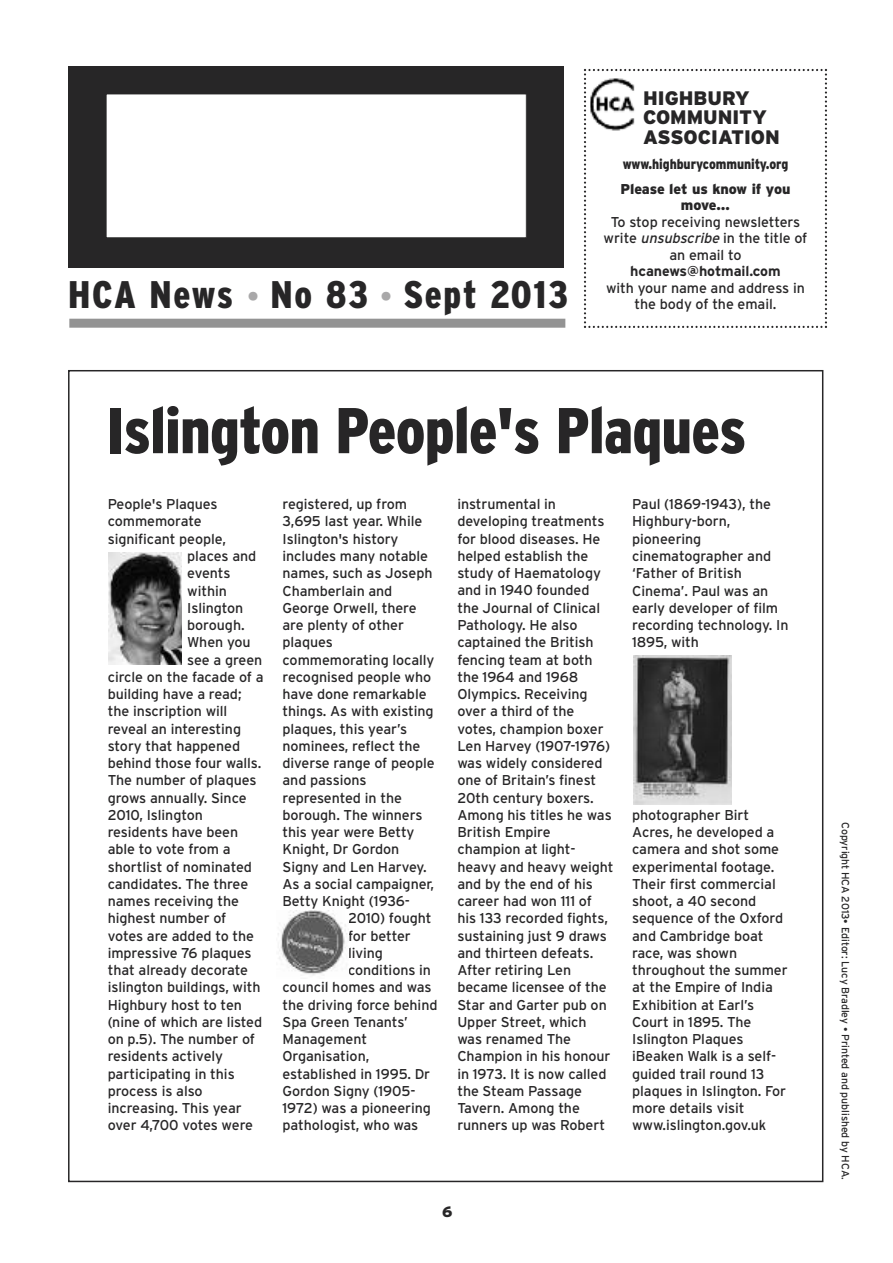
<style>
.page{position:relative;width:893px;height:1263px;background:#fff}
.page>*{position:absolute;margin:0;border:0;box-sizing:border-box;transform-origin:0 0}
.t1{font:900 condensed 64.5px "Interstate";letter-spacing:-.01em;color:#272627}
.t2{font:900 condensed 38.4px "Interstate";letter-spacing:.04em;color:#272627}
.t3{font:900 19.5px/19.5px "Interstate";color:#272627}
.t4{font:900 15px "Interstate";color:#272627}
.t5{font:14.25px/17.2px "Interstate";letter-spacing:-.005em;color:#272627}
.t6{font:900 14.25px/25px "Interstate";letter-spacing:-.005em;color:#272627;scale:.85 1}
.t7{font:700 14.25px "Interstate";letter-spacing:-.005em;color:#272627}
.t8{font:14.25px "Interstate";letter-spacing:-.025em;color:#272627}
.t9{font:900 14.25px "Interstate";letter-spacing:-.005em;color:#272627}
.t10{font:10.5px "Interstate";letter-spacing:-.005em;color:#272627}
.s1{font-size:24px;color:#a9a8a9}
.s2{font-style:italic}
</style>
<div class="page">
<svg style="left:584px;top:69px;width:243px;height:259px"></svg>
<img style="left:590px;top:78px;width:47px;height:54px">
<div style="left:68px;top:66px;width:495px;height:202px;background:#272627"></div>
<div style="left:106px;top:94px;width:420px;height:144px;background:#fff"></div>
<div style="left:106px;top:94px;width:421px;height:144px;border:1px solid #272627"></div>
<div style="left:69px;top:319px;width:496px;height:9px;background:#939393"></div>
<img style="left:109px;top:553px;width:72px;height:111px">
<img style="left:278px;top:911px;width:69px;height:65px">
<img style="left:634px;top:655px;width:97px;height:150px">
<h2 class="t2" style="left:68px;top:272px;width:502px">HCA News <span class="s1">•</span> No 83 <span class="s1">•</span> Sept 2013</h2>
<h3 class="t3" style="left:643px;top:88px;width:138px">HIGHBURY<br>COMMUNITY<br>ASSOCIATION</h3>
<p class="t6" style="left:620px;top:151px;width:201px">www.highburycommunity.org<br>Please let us know if you</p>
<p class="t9" style="left:681px;top:197px;width:51px">move…</p>
<p class="t5" style="left:604px;top:214px;width:205px;line-height:16.5px;text-align:center">To stop receiving newsletters write <span class="s2">unsubscribe</span>in the title of an email to</p>
<p class="t7" style="left:630px;top:263px;width:152px">hcanews@hotmail.com</p>
<p class="t5" style="left:606px;top:279px;width:200px">with your name and address in</p>
<p class="t5" style="left:635px;top:296px;width:143px">the body of the email.</p>
<h1 class="t1" style="left:106px;top:393px;width:641px">Islington People's Plaques</h1>
<p class="t5" style="left:108px;top:496px;width:112px">People's Plaques</p>
<p class="t5" style="left:108px;top:513px;width:96px">commemorate</p>
<p class="t5" style="left:108px;top:530px;width:120px">significant people,</p>
<p class="t5" style="left:187px;top:547px;width:71px">places and</p>
<p class="t5" style="left:187px;top:565px;width:45px">events</p>
<p class="t5" style="left:187px;top:582px;width:41px">within</p>
<p class="t5" style="left:187px;top:599px;width:58px">Islington</p>
<p class="t5" style="left:187px;top:616px;width:59px">borough.</p>
<p class="t5" style="left:187px;top:634px;width:65px">When you</p>
<p class="t5" style="left:187px;top:651px;width:77px">see a green</p>
<p class="t5" style="left:108px;top:668px;width:157px">circle on the facade of a</p>
<p class="t5" style="left:108px;top:685px;width:135px">building have a read;</p>
<p class="t5" style="left:108px;top:703px;width:121px">the inscription will</p>
<p class="t5" style="left:108px;top:720px;width:135px">reveal an interesting</p>
<p class="t5" style="left:108px;top:737px;width:134px">story that happened</p>
<p class="t5" style="left:108px;top:754px;width:155px">behind those four walls.</p>
<p class="t5" style="left:108px;top:772px;width:150px">The number of plaques</p>
<p class="t5" style="left:108px;top:789px;width:141px">grows annually. Since</p>
<p class="t5" style="left:108px;top:806px;width:97px">2010, Islington</p>
<p class="t5" style="left:108px;top:823px;width:132px">residents have been</p>
<p class="t5" style="left:108px;top:841px;width:125px">able to vote from a</p>
<p class="t5" style="left:108px;top:858px;width:146px">shortlist of nominated</p>
<p class="t5" style="left:108px;top:875px;width:142px">candidates. The three</p>
<p class="t5" style="left:108px;top:892px;width:133px">names receiving the</p>
<p class="t5" style="left:108px;top:910px;width:120px">highest number of</p>
<p class="t5" style="left:108px;top:927px;width:148px">votes are added to the</p>
<p class="t5" style="left:108px;top:944px;width:146px">impressive 76 plaques</p>
<p class="t5" style="left:108px;top:961px;width:142px">that already decorate</p>
<p class="t5" style="left:108px;top:979px;width:154px">islington buildings, with</p>
<p class="t5" style="left:108px;top:996px;width:136px">Highbury host to ten</p>
<p class="t5" style="left:108px;top:1013px;width:156px">(nine of which are listed</p>
<p class="t5" style="left:108px;top:1030px;width:149px">on p.5). The number of</p>
<p class="t5" style="left:108px;top:1048px;width:117px">residents actively</p>
<p class="t5" style="left:108px;top:1065px;width:129px">participating in this</p>
<p class="t5" style="left:108px;top:1082px;width:97px">process is also</p>
<p class="t5" style="left:108px;top:1099px;width:136px">increasing. This year</p>
<p class="t8" style="left:108px;top:1117px;width:147px">over 4,700 votes were</p>
<p class="t5" style="left:457px;top:496px;width:158px">instrumental in developing treatments for blood diseases. He helped establish the study of Haematology and in 1940 founded the Journal of Clinical<br>Pathology. He also captained the British fencing team at both the 1964 and 1968<br>Olympics. Receiving over a third of the votes, champion boxer<br>Len Harvey (1907-1976) was widely considered one of Britain’s finest<br>20th century boxers.<br>Among his titles he was<br>British Empire champion at light&shy;heavy and heavy weight and by the end of his career had won 111 of his 133 recorded fights, sustaining just 9 draws and thirteen defeats.<br>After retiring Len became licensee of the<br>Star and Garter pub on<br>Upper Street, which was renamed The<br>Champion in his honour in 1973. It is now called the Steam Passage<br>Tavern. Among the runners up was Robert</p>
<p class="t5" style="left:632px;top:496px;width:158px">Paul (1869-1943), the<br>Highbury-born, pioneering cinematographer and ‘Father of British<br>Cinema’. Paul was an early developer of film recording technology. In<br>1895, with</p>
<p class="t5" style="left:282px;top:496px;width:126px">registered, up from</p>
<p class="t5" style="left:282px;top:513px;width:141px">3,695 last year. While</p>
<p class="t5" style="left:282px;top:530px;width:118px">Islington's history</p>
<p class="t5" style="left:282px;top:547px;width:147px">includes many notable</p>
<p class="t5" style="left:282px;top:565px;width:151px">names, such as Joseph</p>
<p class="t5" style="left:282px;top:582px;width:111px">Chamberlain and</p>
<p class="t5" style="left:282px;top:599px;width:136px">George Orwell, there</p>
<p class="t5" style="left:282px;top:616px;width:123px">are plenty of other</p>
<p class="t5" style="left:282px;top:634px;width:52px">plaques</p>
<p class="t5" style="left:282px;top:651px;width:153px">commemorating locally</p>
<p class="t5" style="left:282px;top:668px;width:150px">recognised people who</p>
<p class="t5" style="left:282px;top:685px;width:146px">have done remarkable</p>
<p class="t5" style="left:282px;top:703px;width:153px">things. As with existing</p>
<p class="t5" style="left:282px;top:720px;width:126px">plaques, this year’s</p>
<p class="t5" style="left:282px;top:737px;width:139px">nominees, reflect the</p>
<p class="t5" style="left:282px;top:754px;width:154px">diverse range of people</p>
<p class="t5" style="left:282px;top:772px;width:86px">and passions</p>
<p class="t5" style="left:282px;top:789px;width:121px">represented in the</p>
<p class="t5" style="left:282px;top:806px;width:141px">borough. The winners</p>
<p class="t5" style="left:282px;top:823px;width:133px">this year were Betty</p>
<p class="t5" style="left:282px;top:841px;width:118px">Knight, Dr Gordon</p>
<p class="t5" style="left:282px;top:858px;width:146px">Signy and Len Harvey.</p>
<p class="t5" style="left:282px;top:875px;width:153px">As a social campaigner,</p>
<p class="t5" style="left:282px;top:892px;width:129px">Betty Knight (1936-</p>
<p class="t5" style="left:348px;top:910px;width:85px">2010) fought</p>
<p class="t5" style="left:348px;top:927px;width:64px">for better</p>
<p class="t5" style="left:348px;top:944px;width:36px">living</p>
<p class="t5" style="left:348px;top:961px;width:85px">conditions in</p>
<p class="t5" style="left:282px;top:979px;width:151px">council homes and was</p>
<p class="t5" style="left:282px;top:996px;width:156px">the driving force behind</p>
<p class="t5" style="left:282px;top:1013px;width:127px">Spa Green Tenants’</p>
<p class="t5" style="left:282px;top:1030px;width:86px">Management</p>
<p class="t5" style="left:282px;top:1048px;width:88px">Organisation,</p>
<p class="t5" style="left:282px;top:1065px;width:149px">established in 1995. Dr</p>
<p class="t5" style="left:282px;top:1082px;width:135px">Gordon Signy (1905-</p>
<p class="t5" style="left:282px;top:1099px;width:150px">1972) was a pioneering</p>
<p class="t5" style="left:282px;top:1117px;width:137px">pathologist, who was</p>
<p class="t5" style="left:632px;top:806px;width:157px">photographer Birt<br>Acres, he developed a camera and shot some experimental footage.<br>Their first commercial shoot, a 40 second sequence of the Oxford and Cambridge boat race, was shown throughout the summer at the Empire of India<br>Exhibition at Earl’s<br>Court in 1895. The<br>Islington Plaques iBeaken Walk is a self&shy;guided trail round 13 plaques in Islington. For more details visit www.islington.gov.uk</p>
<p class="t4" style="left:442px;top:1203px;width:12px">6</p>
<p class="t10" style="left:852px;top:822px;width:359px;rotate:90deg">Copyright HCA 2013• Editor: Lucy Bradley • Printed and published by HCA.</p>
</div>
